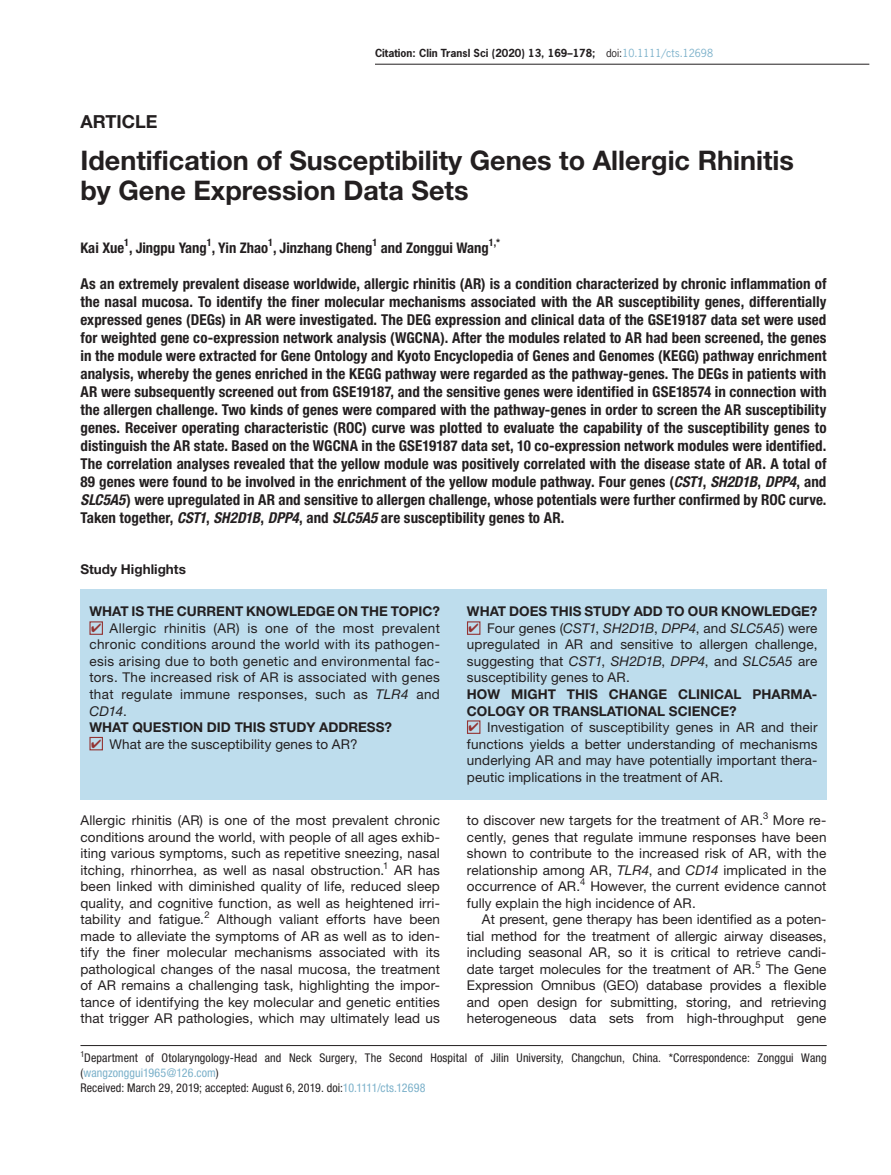
<style>
.page{position:relative;width:891px;height:1175px;background:#fff}
.page>*{position:absolute;margin:0;border:0;box-sizing:border-box;transform-origin:0 0}
.t1{font:700 27px/30px "Helvetica Neue LT Std";color:#231f20}
.t2{font:700 18px "Helvetica Neue LT Std";color:#231f20}
.t3{font:700 condensed 15px/18px "Helvetica Neue LT Std";letter-spacing:.005em;color:#231f20;text-align:justify}
.t4{font:700 condensed 14.7px "Helvetica Neue LT Std";color:#231f20}
.t5{font:13.5px/16.5px "Helvetica Neue LT Std";letter-spacing:.01em;color:#231f20;text-align:justify}
.t6{font:700 13.5px/16.5px "Helvetica Neue LT Std";color:#231f20}
.t7{font:condensed 12px/15px "Helvetica Neue LT Std";letter-spacing:.01em;color:#231f20}
.t8{font:700 10.5px "News Gothic Std";color:#231f20}
.s1{font-weight:400}
.s2{font-weight:400;color:#7cb1ca}
.s3{font-style:italic}
.s4{color:#943433}
.s5{font-weight:700}
.s6{color:#7cb1ca}
</style>
<div class="page">
<hr style="left:375px;top:64px;width:494px;height:1px;background:#231f20">
<hr style="left:80px;top:1045px;width:747px;height:1px;background:#231f20">
<div style="left:80px;top:546px;width:746px;height:254px;background:#bedded"></div>
<div style="left:68px;top:543px;width:770px;height:45px;background:#fff"></div>
<div style="left:89px;top:621px;width:14px;height:14px;border:1px solid #943433"></div>
<div style="left:89px;top:737px;width:14px;height:13px;border:1px solid #943433"></div>
<div style="left:467px;top:621px;width:13px;height:14px;border:1px solid #943433"></div>
<div style="left:467px;top:720px;width:13px;height:14px;border:1px solid #943433"></div>
<p class="t8" style="left:375px;top:46px;width:340px">Citation: Clin Transl Sci (2020) 13, 169–178; <span class="s1">doi:</span><span class="s2">10.1111/cts.12698</span></p>
<h2 class="t2" style="left:80px;top:111px;width:78px">ARTICLE</h2>
<h1 class="t1" style="left:80px;top:145px;width:715px">Identification of Susceptibility Genes to Allergic Rhinitis by Gene Expression Data Sets</h1>
<p class="t4" style="left:80px;top:239px;width:421px">Kai Xue<sup>1</sup>, Jingpu Yang<sup>1</sup>, Yin Zhao<sup>1</sup>, Jinzhang Cheng<sup>1</sup> and Zonggui Wang<sup>1,*</sup></p>
<p class="t3" style="left:80px;top:274px;width:748px">As an extremely prevalent disease worldwide, allergic rhinitis (AR) is a condition characterized by chronic inflammation of the nasal mucosa. To identify the finer molecular mechanisms associated with the AR susceptibility genes, differentially expressed genes (DEGs) in AR were investigated. The DEG expression and clinical data of the GSE19187 data set were used for weighted gene co-expression network analysis (WGCNA). After the modules related to AR had been screened, the genes in the module were extracted for Gene Ontology and Kyoto Encyclopedia of Genes and Genomes (KEGG) pathway enrichment analysis, whereby the genes enriched in the KEGG pathway were regarded as the pathway-genes. The DEGs in patients with AR were subsequently screened out from GSE19187, and the sensitive genes were identified in GSE18574 in connection with the allergen challenge. Two kinds of genes were compared with the pathway-genes in order to screen the AR susceptibility genes. Receiver operating characteristic (ROC) curve was plotted to evaluate the capability of the susceptibility genes to distinguish the AR state. Based on the WGCNA in the GSE19187 data set, 10 co-expression network modules were identified.<br>The correlation analyses revealed that the yellow module was positively correlated with the disease state of AR. A total of 89 genes were found to be involved in the enrichment of the yellow module pathway. Four genes (<span class="s3">CST1</span>, <span class="s3">SH2D1B</span>, <span class="s3">DPP4</span>, and <span class="s3">SLC5A5</span>) were upregulated in AR and sensitive to allergen challenge, whose potentials were further confirmed by ROC curve.<br>Taken together, <span class="s3">CST1</span>, <span class="s3">SH2D1B</span>, <span class="s3">DPP4</span>, and <span class="s3">SLC5A5</span> are susceptibility genes to AR.</p>
<p class="t6" style="left:80px;top:560px;width:107px">Study Highlights</p>
<p class="t6" style="left:89px;top:603px;width:352px">WHAT IS THE CURRENT KNOWLEDGE ON THE TOPIC?</p>
<p class="t5" style="left:89px;top:619px;width:352px;text-align:left"><span class="s4">✔</span> Allergic rhinitis (AR) is one of the most prevalent chronic conditions around the world with its pathogen&shy;esis arising due to both genetic and environmental fac&shy;tors. The increased risk of AR is associated with genes that regulate immune responses, such as <span class="s3">TLR4</span> and <span class="s3">CD14</span>.<br><span class="s5">WHAT QUESTION DID THIS STUDY ADDRESS?</span></p>
<p class="t5" style="left:91px;top:735px;width:268px"><span class="s4">✔</span> What are the susceptibility genes to AR?</p>
<p class="t6" style="left:467px;top:603px;width:352px">WHAT DOES THIS STUDY ADD TO OUR KNOWLEDGE?</p>
<p class="t5" style="left:467px;top:619px;width:352px"><span class="s4">✔</span> Four genes (<span class="s3">CST1</span>, <span class="s3">SH2D1B</span>, <span class="s3">DPP4</span>, and <span class="s3">SLC5A5</span>) were upregulated in AR and sensitive to allergen challenge, suggesting that <span class="s3">CST1</span>, <span class="s3">SH2D1B</span>, <span class="s3">DPP4</span>, and <span class="s3">SLC5A5</span> are susceptibility genes to AR.</p>
<p class="t6" style="left:467px;top:685px;width:352px">HOW MIGHT THIS CHANGE CLINICAL PHARMA-<br>COLOGY OR TRANSLATIONAL SCIENCE?</p>
<p class="t5" style="left:467px;top:718px;width:352px"><span class="s4">✔</span> Investigation of susceptibility genes in AR and their functions yields a better understanding of mechanisms underlying AR and may have potentially important thera&shy;peutic implications in the treatment of AR.</p>
<p class="t5" style="left:467px;top:812px;width:361px">to discover new targets for the treatment of AR.<sup>3</sup> More re&shy;cently, genes that regulate immune responses have been shown to contribute to the increased risk of AR, with the relationship among AR, <span class="s3">TLR4</span>, and <span class="s3">CD14</span> implicated in the occurrence of AR.<sup>4</sup> However, the current evidence cannot fully explain the high incidence of AR.</p>
<p class="t5" style="left:467px;top:911px;width:361px;text-indent:15px">At present, gene therapy has been identified as a poten&shy;tial method for the treatment of allergic airway diseases, including seasonal AR, so it is critical to retrieve candi&shy;date target molecules for the treatment of AR.<sup>5</sup> The Gene Expression Omnibus (GEO) database provides a flexible and open design for submitting, storing, and retrieving heterogeneous data sets from high-throughput gene</p>
<p class="t7" style="left:80px;top:1050px;width:748px"><sup>1</sup>Department of Otolaryngology-Head and Neck Surgery, The Second Hospital of Jilin University, Changchun, China. *Correspondence: Zonggui Wang (<span class="s6">wangzonggui1965@126.com</span>)<br>Received: March 29, 2019; accepted: August 6, 2019. doi:<span class="s6">10.1111/cts.12698</span></p>
<p class="t5" style="left:80px;top:812px;width:361px">Allergic rhinitis (AR) is one of the most prevalent chronic conditions around the world, with people of all ages exhib&shy;iting various symptoms, such as repetitive sneezing, nasal itching, rhinorrhea, as well as nasal obstruction.<sup>1</sup> AR has been linked with diminished quality of life, reduced sleep quality, and cognitive function, as well as heightened irri&shy;tability and fatigue.<sup>2</sup></p>
<p class="t5" style="left:80px;top:911px;width:361px;text-indent:137px">Although valiant efforts have been made to alleviate the symptoms of AR as well as to iden&shy;tify the finer molecular mechanisms associated with its pathological changes of the nasal mucosa, the treatment of AR remains a challenging task, highlighting the impor&shy;tance of identifying the key molecular and genetic entities that trigger AR pathologies, which may ultimately lead us</p>
</div>
